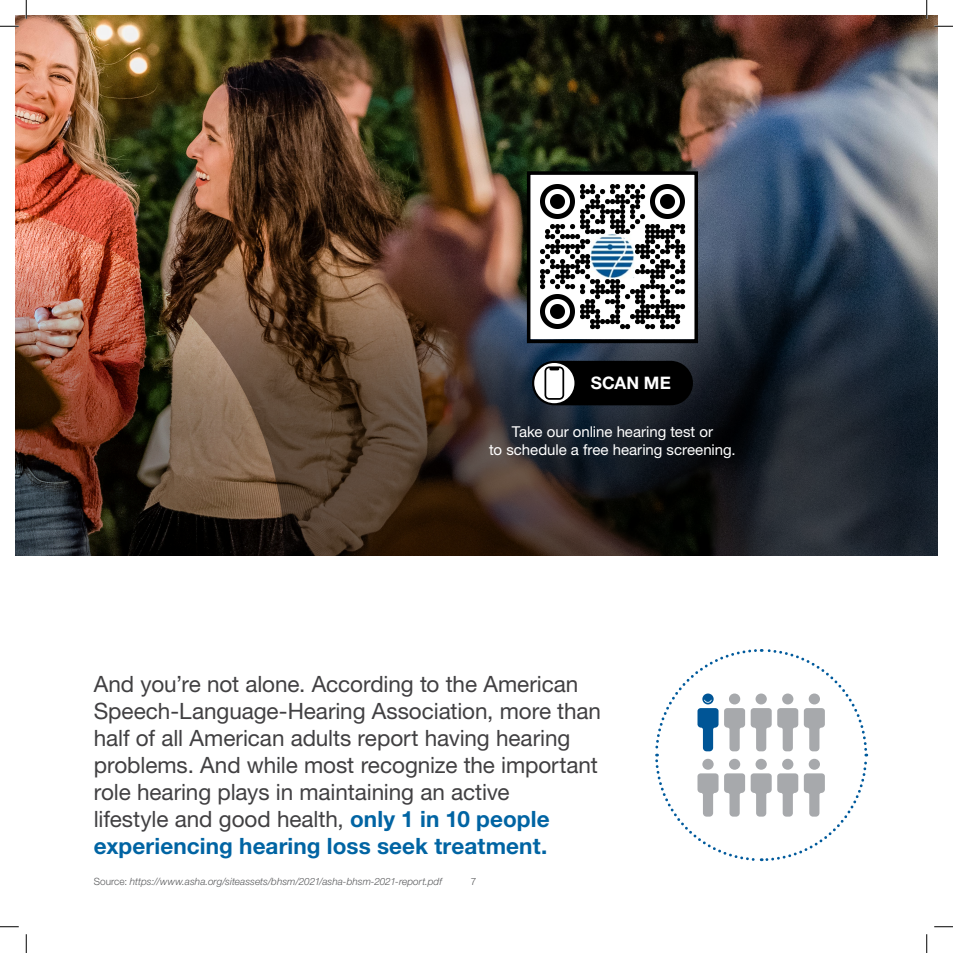
<style>
.page{position:relative;width:953px;height:953px;background:#fff}
.page>*{position:absolute;margin:0;border:0;box-sizing:border-box;transform-origin:0 0}
.t1{font:22.5px/27px "Helvetica Neue LT Pro";letter-spacing:-.005em;color:#414042}
.t2{font:700 17.25px "Helvetica Neue LT Pro";letter-spacing:.005em;color:#fff}
.t3{font:15px/18px "Helvetica Neue LT Pro";letter-spacing:-.005em;color:#fff;text-align:center}
.t4{font:italic 300 10px "Helvetica Neue LT Pro";color:#58595b}
.t5{font:300 10px "Helvetica Neue LT Pro";color:#58595b}
.s1{font-weight:700;color:#0064a3}
.s2{font-style:normal}
</style>
<div class="page">
<img style="left:15px;top:15px;width:922px;height:242px">
<svg style="left:284px;top:257px;width:653px;height:299px;background:#322d2c"></svg>
<img style="left:15px;top:199px;width:269px;height:357px">
<svg style="left:655px;top:649px;width:213px;height:213px"></svg>
<svg style="left:525px;top:169px;width:174px;height:176px"></svg>
<div style="left:532px;top:361px;width:161px;height:44px;background:#000;border-radius:22px"></div>
<div style="left:534px;top:363px;width:40px;height:40px;background:#fff;border-radius:50%"></div>
<svg style="left:544px;top:366px;width:20px;height:34px"></svg>
<svg style="left:0;top:25px;width:19px;height:2px"></svg>
<svg style="left:934px;top:25px;width:18px;height:2px"></svg>
<svg style="left:0;top:926px;width:19px;height:1px"></svg>
<svg style="left:934px;top:926px;width:18px;height:1px"></svg>
<svg style="left:25px;top:0;width:2px;height:19px"></svg>
<svg style="left:25px;top:934px;width:2px;height:18px"></svg>
<svg style="left:925px;top:0;width:2px;height:19px"></svg>
<svg style="left:926px;top:934px;width:1px;height:18px"></svg>
<p class="t2" style="left:591px;top:372px;width:81px">SCAN ME</p>
<p class="t3" style="left:489px;top:422px;width:248px">Take our online hearing test or<br>to schedule a free hearing screening.</p>
<p class="t1" style="left:94px;top:670px;width:508px">And you’re not alone. According to the American Speech-Language-Hearing Association, more than half of all American adults report having hearing problems. And while most recognize the important role hearing plays in maintaining an active<br>lifestyle and good health, <span class="s1">only 1 in 10 people experiencing hearing loss seek treatment.</span></p>
<p class="t4" style="left:94px;top:875px;width:349px"><span class="s2">Source:</span> https://www.asha.org/siteassets/bhsm/2021/asha-bhsm-2021-report.pdf</p>
<p class="t5" style="left:471px;top:875px;width:7px">7</p>
</div>
